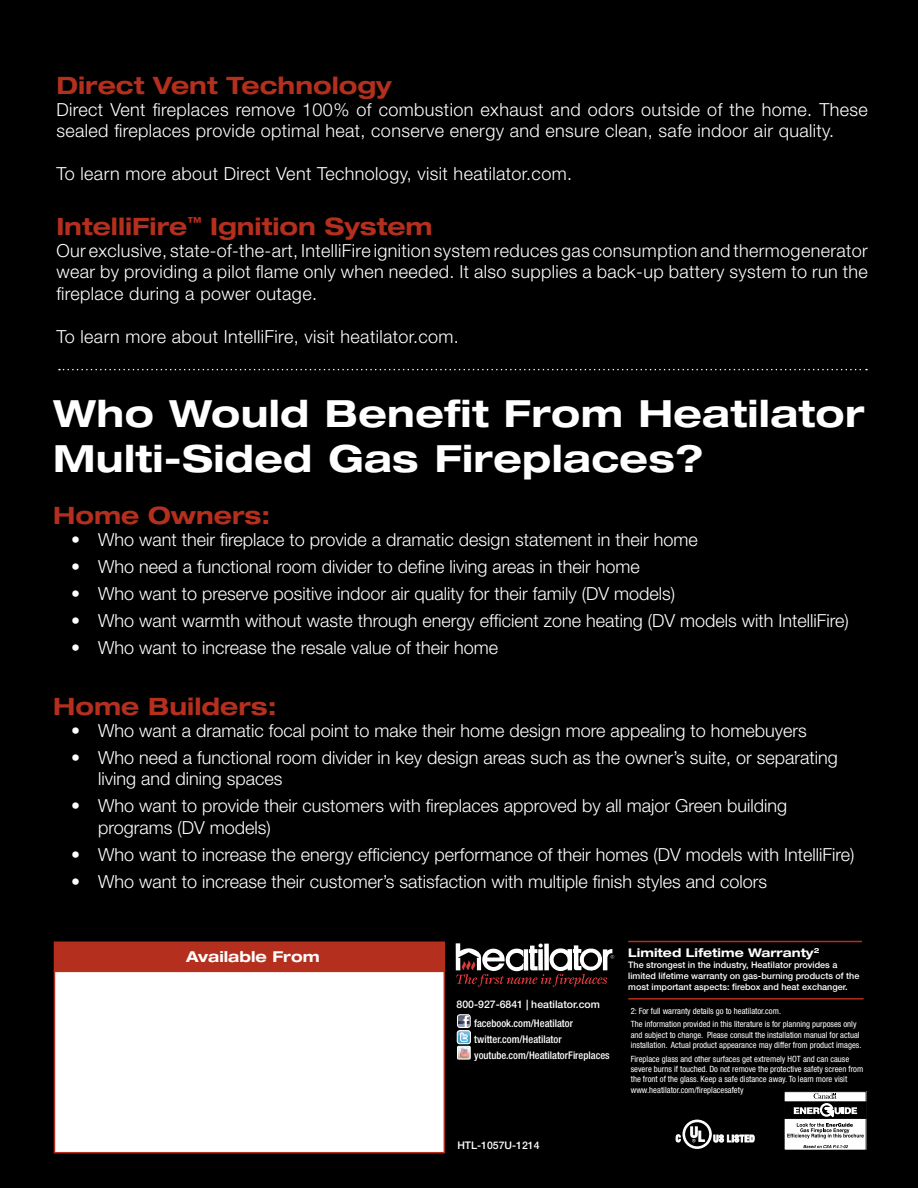
<style>
.page{position:relative;width:918px;height:1188px;background:#000}
.page>*{position:absolute;margin:0;border:0;box-sizing:border-box;transform-origin:0 0}
.t1{font:700 expanded 37.5px/45px "Helvetica Neue";letter-spacing:.01em;color:#fff}
.t2{font:700 expanded 24px "Helvetica Neue";color:#b42f1d}
.t3{font:300 18px/21.6px "Helvetica Neue";color:#fff}
.t4{font:300 18px/21.6px "Helvetica Neue";letter-spacing:.02em;color:#fff}
.t5{font:700 expanded 15px "Helvetica Neue";color:#fff}
.t6{font:700 expanded 12px "Helvetica Neue";color:#fff}
.t7{font:500 condensed 10.5px/15.9px "Helvetica Neue";color:#fff}
.t8{font:500 10.5px "Helvetica Neue";color:#fff}
.t9{font:500 9px/10.8px "Helvetica Neue";color:#fff}
.t10{font:condensed 8.7px/10.5px "Helvetica Neue";color:#fff}
</style>
<div class="page">
<svg style="left:456px;top:943px;width:158px;height:44px"></svg>
<div style="left:54px;top:970px;width:391px;height:183px;background:#fff;border:2px solid #b42f1d"></div>
<div style="left:54px;top:942px;width:391px;height:30px;background:#b42f1d"></div>
<hr style="left:628px;top:941px;width:234px;height:1px;background:#b42f1d">
<hr style="left:628px;top:998px;width:236px;height:2px;background:#b42f1d">
<div style="left:784px;top:1092px;width:82px;height:58px;background:#fff"></div>
<div style="left:784px;top:1091px;width:83px;height:60px;border:1px solid #000"></div>
<svg style="left:787px;top:1123px;width:77px;height:16px"></svg>
<svg style="left:803px;top:1145px;width:45px;height:3px"></svg>
<div style="left:784px;top:1102px;width:82px;height:17px;background:#000;border:1px solid #000"></div>
<svg style="left:794px;top:1093px;width:63px;height:24px"></svg>
<svg style="left:713px;top:1135px;width:42px;height:7px"></svg>
<svg style="left:676px;top:1134px;width:5px;height:9px"></svg>
<div style="left:682px;top:1120px;width:30px;height:29px;border:3px solid #fff;border-radius:50%"></div>
<svg style="left:690px;top:1127px;width:15px;height:15px"></svg>
<div style="left:457px;top:1014px;width:14px;height:14px;border:1px solid #fff;border-radius:3px"></div>
<div style="left:457px;top:1030px;width:14px;height:14px;border:1px solid #fff;border-radius:3px"></div>
<svg style="left:457px;top:1015px;width:13px;height:42px"></svg>
<div style="left:457px;top:1046px;width:14px;height:13px;border:1px solid #fff"></div>
<svg style="left:59px;top:369px;width:808px;height:1px"></svg>
<h2 class="t2" style="left:56px;top:70px;width:337px">Direct Vent Technology</h2>
<p class="t4" style="left:56px;top:98px;width:813px">Direct Vent fireplaces remove 100% of combustion exhaust and odors outside of the home. These sealed fireplaces provide optimal heat, conserve energy and ensure clean, safe indoor air quality.</p>
<p class="t4" style="left:56px;top:163px;width:517px">To learn more about Direct Vent Technology, visit heatilator.com.</p>
<h2 class="t2" style="left:56px;top:212px;width:378px">IntelliFire<sup>™</sup> Ignition System</h2>
<p class="t3" style="left:56px;top:239px;width:813px;text-align:justify">Our exclusive, state-of-the-art, IntelliFire ignition system reduces gas consumption and thermogenerator wear by providing a pilot flame only when needed. It also supplies a back-up battery system to run the fireplace during a power outage.</p>
<p class="t4" style="left:56px;top:326px;width:404px">To learn more about IntelliFire, visit heatilator.com.</p>
<h1 class="t1" style="left:53px;top:390px;width:813px">Who Would Benefit From Heatilator<br>Multi-Sided Gas Fireplaces?</h1>
<h2 class="t2" style="left:53px;top:501px;width:219px">Home Owners:</h2>
<p class="t3" style="left:71px;top:528px;width:628px">• Who want their fireplace to provide a dramatic design statement in their home</p>
<p class="t3" style="left:71px;top:555px;width:570px">• Who need a functional room divider to define living areas in their home</p>
<p class="t3" style="left:71px;top:582px;width:606px">• Who want to preserve positive indoor air quality for their family (DV models)</p>
<p class="t3" style="left:71px;top:609px;width:779px">• Who want warmth without waste through energy efficient zone heating (DV models with IntelliFire)</p>
<p class="t3" style="left:71px;top:636px;width:429px">• Who want to increase the resale value of their home</p>
<h2 class="t2" style="left:53px;top:691px;width:225px">Home Builders:</h2>
<p class="t3" style="left:71px;top:719px;width:737px">• Who want a dramatic focal point to make their home design more appealing to homebuyers</p>
<p class="t3" style="left:98px;top:746px;width:741px;text-indent:-27px">• Who need a functional room divider in key design areas such as the owner’s suite, or separating living and dining spaces</p>
<p class="t3" style="left:98px;top:795px;width:691px;text-indent:-27px">• Who want to provide their customers with fireplaces approved by all major Green building programs (DV models)</p>
<p class="t3" style="left:71px;top:843px;width:785px">• Who want to increase the energy efficiency performance of their homes (DV models with IntelliFire)</p>
<p class="t3" style="left:71px;top:870px;width:698px">• Who want to increase their customer’s satisfaction with multiple finish styles and colors</p>
<p class="t5" style="left:186px;top:948px;width:135px">Available From</p>
<p class="t6" style="left:628px;top:946px;width:193px">Limited Lifetime Warranty<sup>2</sup></p>
<p class="t9" style="left:628px;top:960px;width:233px">The strongest in the industry, Heatilator provides a limited lifetime warranty on gas-burning products of the most important aspects: firebox and heat exchanger.</p>
<p class="t8" style="left:457px;top:998px;width:145px">800-927-6841 | heatilator.com</p>
<p class="t7" style="left:474px;top:1015px;width:137px">facebook.com/Heatilator twitter.com/Heatilator youtube.com/HeatilatorFireplaces</p>
<p class="t8" style="left:457px;top:1139px;width:84px">HTL-1057U-1214</p>
<p class="t10" style="left:631px;top:1004px;width:227px;line-height:13.6px">2: For full warranty details go to heatilator.com.<br>The information provided in this literature is for planning purposes only</p>
<p class="t10" style="left:631px;top:1029px;width:232px">and subject to change. Please consult the installation manual for actual installation. Actual product appearance may differ from product images.</p>
<p class="t10" style="left:631px;top:1053px;width:234px">Fireplace glass and other surfaces get extremely HOT and can cause severe burns if touched. Do not remove the protective safety screen from the front of the glass. Keep a safe distance away. To learn more visit www.heatilator.com/fireplacesafety</p>
</div>
